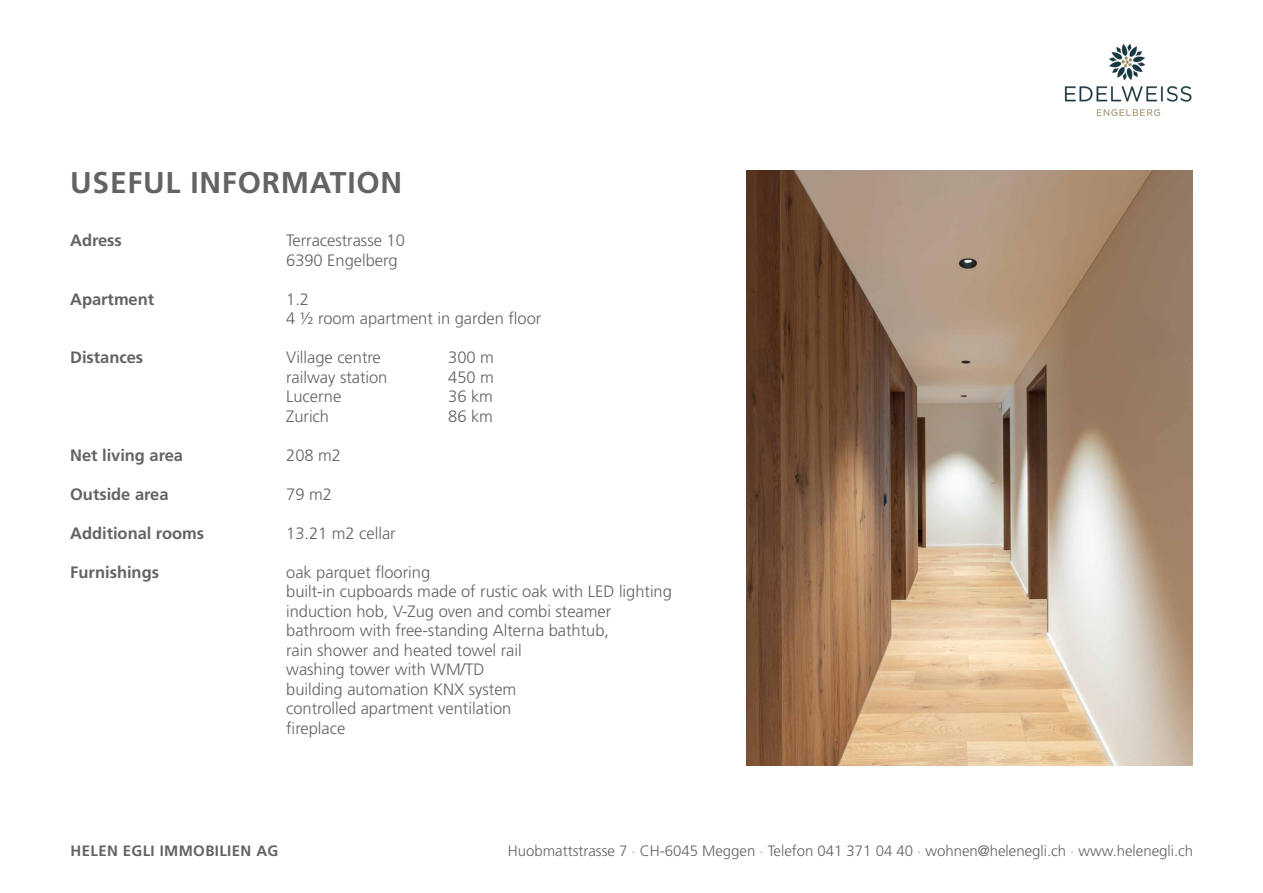
<style>
.page{position:relative;width:1263px;height:893px;background:#fff}
.page>*{position:absolute;margin:0;border:0;box-sizing:border-box;transform-origin:0 0}
.t1{font:700 30px "Frutiger LT Std";letter-spacing:.025em;color:#636366}
.Absatzformat_1_Kopie{font:300 16.5px/19.5px "Frutiger LT Std";color:#636366}
.Absatzformat_1_Kopie-2{font:700 16.5px "Frutiger LT Std";color:#636366}
.t2{font:300 15px "Frutiger LT Std";color:#636366}
.t3{font:700 15px "Frutiger LT Std";letter-spacing:.025em;color:#636366}
</style>
<div class="page">
<img style="left:746px;top:170px;width:447px;height:595px">
<img style="left:1064px;top:43px;width:128px;height:73px">
<p class="t1" style="left:70px;top:165px;width:334px">USEFUL INFORMATION</p>
<p class="Absatzformat_1_Kopie-2" style="left:70px;top:231px;width:53px">Adress</p>
<p class="Absatzformat_1_Kopie" style="left:286px;top:231px;width:120px">Terracestrasse 10</p>
<p class="Absatzformat_1_Kopie" style="left:286px;top:251px;width:113px">6390 Engelberg</p>
<p class="Absatzformat_1_Kopie-2" style="left:70px;top:289px;width:86px">Apartment</p>
<p class="Absatzformat_1_Kopie" style="left:286px;top:290px;width:257px">1.2<br>4 ½ room apartment in garden floor</p>
<p class="Absatzformat_1_Kopie-2" style="left:70px;top:348px;width:75px">Distances</p>
<p class="Absatzformat_1_Kopie" style="left:286px;top:348px;width:96px">Village centre</p>
<p class="Absatzformat_1_Kopie" style="left:448px;top:348px;width:47px">300 m</p>
<p class="Absatzformat_1_Kopie" style="left:286px;top:368px;width:103px">railway station</p>
<p class="Absatzformat_1_Kopie" style="left:448px;top:368px;width:47px">450 m</p>
<p class="Absatzformat_1_Kopie" style="left:286px;top:387px;width:57px">Lucerne</p>
<p class="Absatzformat_1_Kopie" style="left:448px;top:387px;width:46px">36 km</p>
<p class="Absatzformat_1_Kopie" style="left:286px;top:407px;width:44px">Zurich</p>
<p class="Absatzformat_1_Kopie" style="left:448px;top:407px;width:46px">86 km</p>
<p class="Absatzformat_1_Kopie-2" style="left:70px;top:445px;width:114px">Net living area</p>
<p class="Absatzformat_1_Kopie" style="left:286px;top:446px;width:56px">208 m2</p>
<p class="Absatzformat_1_Kopie-2" style="left:70px;top:484px;width:100px">Outside area</p>
<p class="Absatzformat_1_Kopie" style="left:286px;top:485px;width:47px">79 m2</p>
<p class="Absatzformat_1_Kopie-2" style="left:70px;top:523px;width:135px">Additional rooms</p>
<p class="Absatzformat_1_Kopie" style="left:286px;top:524px;width:111px">13.21 m2 cellar</p>
<p class="Absatzformat_1_Kopie-2" style="left:70px;top:562px;width:90px">Furnishings</p>
<p class="Absatzformat_1_Kopie" style="left:286px;top:563px;width:145px">oak parquet flooring</p>
<p class="Absatzformat_1_Kopie" style="left:286px;top:582px;width:387px">built-in cupboards made of rustic oak with LED lighting</p>
<p class="Absatzformat_1_Kopie" style="left:286px;top:602px;width:327px">induction hob, V-Zug oven and combi steamer</p>
<p class="Absatzformat_1_Kopie" style="left:286px;top:621px;width:324px">bathroom with free-standing Alterna bathtub,</p>
<p class="Absatzformat_1_Kopie" style="left:286px;top:641px;width:237px">rain shower and heated towel rail</p>
<p class="Absatzformat_1_Kopie" style="left:286px;top:660px;width:200px">washing tower with WM/TD</p>
<p class="Absatzformat_1_Kopie" style="left:286px;top:680px;width:232px">building automation KNX system</p>
<p class="Absatzformat_1_Kopie" style="left:286px;top:699px;width:227px">controlled apartment ventilation</p>
<p class="Absatzformat_1_Kopie" style="left:286px;top:719px;width:61px">fireplace</p>
<p class="t3" style="left:71px;top:842px;width:209px">HELEN EGLI IMMOBILIEN AG</p>
<p class="t2" style="left:508px;top:843px;width:687px">Huobmattstrasse 7 <sup>.</sup> CH-6045 Meggen <sup>.</sup> Telefon 041 371 04 40 <sup>.</sup> wohnen@helenegli.ch <sup>.</sup> www.helenegli.ch</p>
</div>
